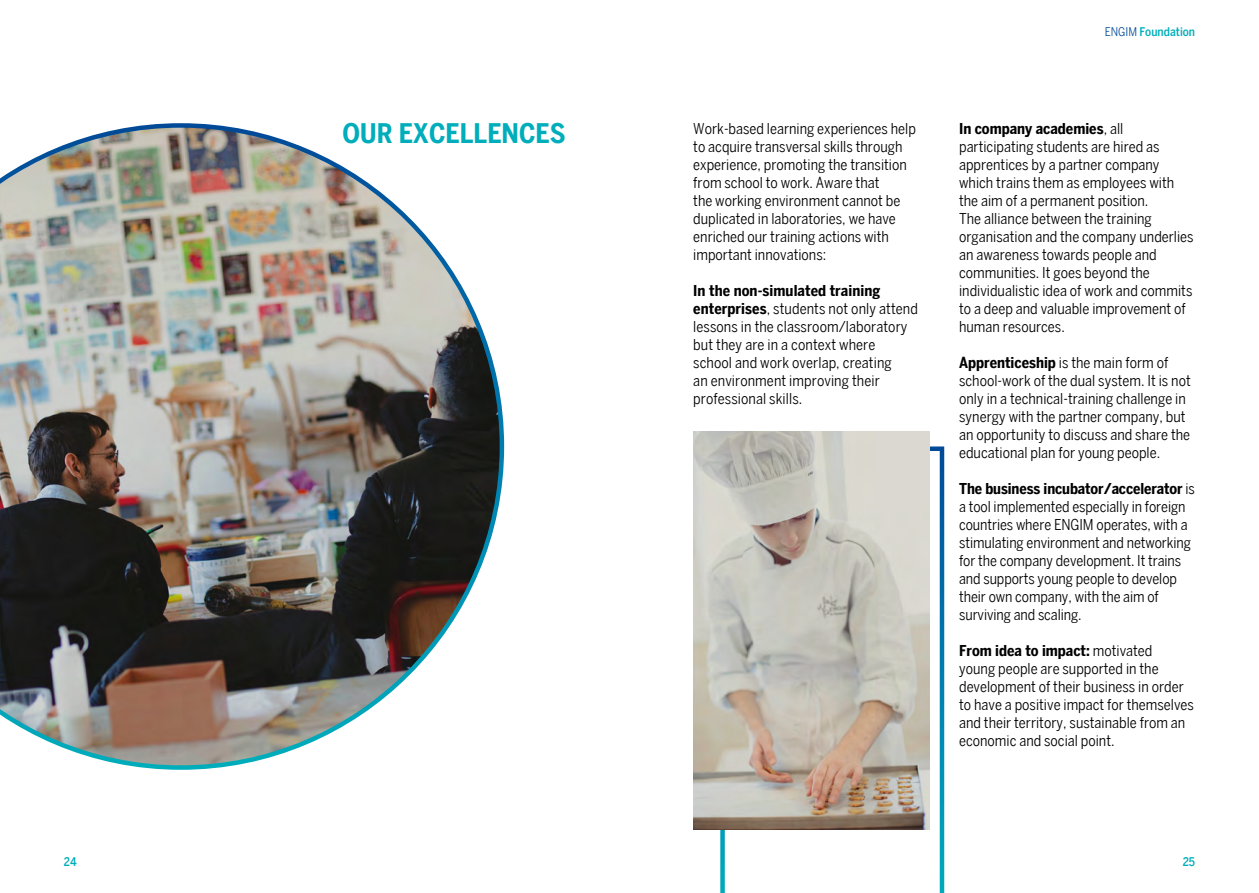
<style>
.page{position:relative;width:1259px;height:893px;background:#fff}
.page>*{position:absolute;margin:0;border:0;box-sizing:border-box;transform-origin:0 0}
.t1{font:700 27px "Benton Sans Cond";color:#00adba}
.t2{font:15px/18px "Benton Sans Cond";color:#000}
.t3{font:500 12px "Benton Sans Cond";color:#00adba}
.s1{font-weight:700}
.s2{font-weight:400;color:#004a98}
</style>
<div class="page">
<img style="left:0;top:123px;width:504px;height:647px">
<svg style="left:720px;top:446px;width:224px;height:447px"></svg>
<img style="left:693px;top:432px;width:236px;height:397px">
<h1 class="t1" style="left:342px;top:117px;width:225px">OUR EXCELLENCES</h1>
<p class="t2" style="left:693px;top:120px;width:224px">Work-based learning experiences help to acquire transversal skills through experience, promoting the transition from school to work. Aware that<br>the working environment cannot be duplicated in laboratories, we have enriched our training actions with important innovations:</p>
<p class="t2" style="left:693px;top:282px;width:226px"><span class="s1">In the non-simulated training enterprises</span>, students not only attend lessons in the classroom/laboratory but they are in a context where school and work overlap, creating<br>an environment improving their professional skills.</p>
<p class="t3" style="left:1104px;top:25px;width:92px"><span class="s2">ENGIM</span> Foundation</p>
<p class="t2" style="left:959px;top:120px;width:236px"><span class="s1">In company academies</span>, all participating students are hired as apprentices by a partner company which trains them as employees with the aim of a permanent position.<br>The alliance between the training organisation and the company underlies an awareness towards people and communities. It goes beyond the individualistic idea of work and commits to a deep and valuable improvement of human resources.</p>
<p class="t2" style="left:959px;top:354px;width:233px"><span class="s1">Apprenticeship</span> is the main form of school-work of the dual system. It is not only in a technical-training challenge in synergy with the partner company, but an opportunity to discuss and share the educational plan for young people.</p>
<p class="t2" style="left:959px;top:480px;width:237px"><span class="s1">The business incubator/accelerator</span> is a tool implemented especially in foreign countries where ENGIM operates, with a stimulating environment and networking for the company development. It trains and supports young people to develop their own company, with the aim of surviving and scaling.</p>
<p class="t2" style="left:959px;top:642px;width:236px"><span class="s1">From idea to impact:</span> motivated<br>young people are supported in the development of their business in order to have a positive impact for themselves and their territory, sustainable from an economic and social point.</p>
<p class="t3" style="left:64px;top:854px;width:14px">24</p>
<p class="t3" style="left:1182px;top:854px;width:14px">25</p>
</div>
